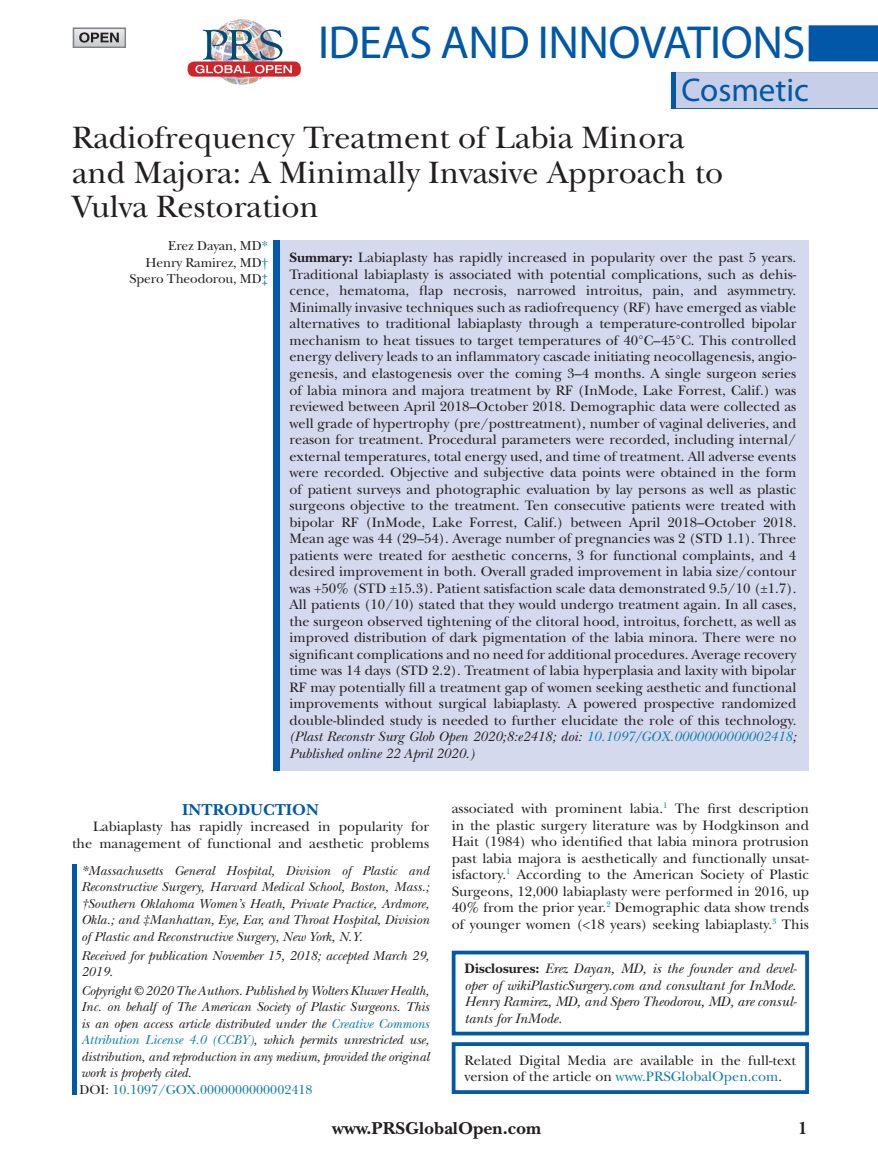
<style>
.page{position:relative;width:878px;height:1175px;background:#fff}
.page>*{position:absolute;margin:0;border:0;box-sizing:border-box;transform-origin:0 0}
.t1{font:46.5px "Myriad Pro";letter-spacing:-.01em;color:#0157a8}
.t2{font:33px "Myriad Pro";color:#0157a8}
.t3{font:32.25px/34.5px "New Baskerville Std";color:#231f20}
.t4{font:700 18px "New Baskerville Std";color:#231f20}
.t5{font:700 16.5px "New Baskerville Std";color:#0157a8}
.t6{font:14.25px/16.5px "New Baskerville Std";color:#231f20;text-align:justify}
.t7{font:italic 14.25px/16.5px "New Baskerville Std";color:#231f20;text-align:justify}
.t8{font:italic 13.5px/16.5px "New Baskerville Std";letter-spacing:-.005em;color:#231f20}
.t9{font:13.5px/16.5px "New Baskerville Std";letter-spacing:-.01em;color:#231f20;text-align:right}
.s1{color:#0f7eac}
.s2{font-weight:700}
.s3{font-style:italic}
.s4{font-style:italic;color:#0f7eac}
.s5{font-style:normal}
.s6{font-style:normal;color:#0f7eac}
.s7{font-weight:700;font-style:normal}
</style>
<div class="page">
<div style="left:73px;top:28px;width:52px;height:20px;border:2px solid #808285"></div>
<svg style="left:79px;top:32px;width:40px;height:11px"></svg>
<img style="left:218px;top:20px;width:48px;height:64px">
<div style="left:188px;top:61px;width:113px;height:16px;background:#d1232a;border-radius:7px"></div>
<img style="left:195px;top:29px;width:97px;height:44px">
<div style="left:452px;top:1042px;width:356px;height:52px;border:4px solid #0157a8"></div>
<div style="left:452px;top:950px;width:356px;height:85px;border:4px solid #0157a8"></div>
<div style="left:671px;top:72px;width:207px;height:36px;background:#0157a8"></div>
<div style="left:676px;top:72px;width:202px;height:36px;background:#c7cee7"></div>
<hr style="left:72px;top:864px;width:4px;height:82px;background:#0157a8">
<hr style="left:72px;top:946px;width:4px;height:36px;background:#0157a8">
<hr style="left:72px;top:982px;width:4px;height:101px;background:#0157a8">
<hr style="left:72px;top:1081px;width:4px;height:13px;background:#0157a8">
<div style="left:274px;top:126px;width:534px;height:644px;background:#d4d9ed"></div>
<div style="left:274px;top:229px;width:534px;height:11px;background:#fff"></div>
<div style="left:274px;top:240px;width:6px;height:530px;background:#0157a8"></div>
<div style="left:72px;top:126px;width:736px;height:106px;background:#fff"></div>
<div style="left:808px;top:25px;width:70px;height:36px;background:#0157a8"></div>
<h1 class="t1" style="left:318px;top:14px;width:489px">IDEAS AND INNOVATIONS</h1>
<h2 class="t2" style="left:681px;top:69px;width:129px">COSMETIC</h2>
<h3 class="t3" style="left:72px;top:121px;width:652px">Radiofrequency Treatment of Labia Minora and Majora: A Minimally Invasive Approach to<br>Vulva Restoration</h3>
<p class="t9" style="left:130px;top:238px;width:140px">Erez Dayan, MD<span class="s1">*<br></span>Henry Ramirez, MD<span class="s1">†<br></span>Spero Theodorou, MD<span class="s1">‡</span></p>
<p class="t6" style="left:289px;top:250px;width:508px"><span class="s2">Summary:</span> Labiaplasty has rapidly increased in popularity over the past 5 years.<br>Traditional labiaplasty is associated with potential complications, such as dehis&shy;cence, hematoma, flap necrosis, narrowed introitus, pain, and asymmetry.<br>Minimally invasive techniques such as radiofrequency (RF) have emerged as viable alternatives to traditional labiaplasty through a temperature-controlled bipolar mechanism to heat tissues to target temperatures of 40°C–45°C. This controlled energy delivery leads to an inflammatory cascade initiating neocollagenesis, angio&shy;genesis, and elastogenesis over the coming 3–4 months. A single surgeon series of labia minora and majora treatment by RF (InMode, Lake Forrest, Calif.) was reviewed between April 2018–October 2018. Demographic data were collected as well grade of hypertrophy (pre/posttreatment), number of vaginal deliveries, and reason for treatment. Procedural parameters were recorded, including internal/ external temperatures, total energy used, and time of treatment. All adverse events were recorded. Objective and subjective data points were obtained in the form of patient surveys and photographic evaluation by lay persons as well as plastic surgeons objective to the treatment. Ten consecutive patients were treated with bipolar RF (InMode, Lake Forrest, Calif.) between April 2018–October 2018.<br>Mean age was 44 (29–54). Average number of pregnancies was 2 (STD 1.1). Three patients were treated for aesthetic concerns, 3 for functional complaints, and 4 desired improvement in both. Overall graded improvement in labia size/contour was +50% (STD ±15.3). Patient satisfaction scale data demonstrated 9.5/10 (±1.7).<br>All patients (10/10) stated that they would undergo treatment again. In all cases, the surgeon observed tightening of the clitoral hood, introitus, forchett, as well as improved distribution of dark pigmentation of the labia minora. There were no significant complications and no need for additional procedures. Average recovery time was 14 days (STD 2.2). Treatment of labia hyperplasia and laxity with bipolar RF may potentially fill a treatment gap of women seeking aesthetic and functional improvements without surgical labiaplasty. A powered prospective randomized double-blinded study is needed to further elucidate the role of this technology. <span class="s3">(Plast Reconstr Surg Glob Open 2020;8:e2418; doi:</span> <span class="s4">10.1097/GOX.0000000000002418</span><span class="s3">; Published online 22 April 2020.)</span></p>
<p class="t5" style="left:182px;top:799px;width:138px">INTRODUCTION</p>
<p class="t6" style="left:72px;top:818px;width:359px;text-align:right">Labiaplasty has rapidly increased in popularity for the management of functional and aesthetic problems</p>
<p class="t8" style="left:81px;top:862px;width:350px;text-align:justify">*Massachusetts General Hospital, Division of Plastic and Reconstructive Surgery, Harvard Medical School, Boston, Mass.; †Southern Oklahoma Women’s Heath, Private Practice, Ardmore, Okla.; and ‡Manhattan, Eye, Ear, and Throat Hospital, Division of Plastic and Reconstructive Surgery, New York, N.Y.</p>
<p class="t8" style="left:81px;top:947px;width:350px">Received for publication November 15, 2018; accepted March 29,<br>2019.</p>
<p class="t8" style="left:80px;top:982px;width:351px">Copyright © 2020 The Authors. Published by Wolters Kluwer Health, Inc. on behalf of The American Society of Plastic Surgeons. This is an open access article distributed under the <span class="s1">Creative Commons Attribution License 4.0 (CCBY)</span>, which permits unrestricted use, distribution, and reproduction in any medium, provided the original work is properly cited.<br><span class="s5">DOI:</span> <span class="s6">10.1097/GOX.0000000000002418</span></p>
<p class="t6" style="left:451px;top:800px;width:359px">associated with prominent labia.<sup>1</sup> The first description in the plastic surgery literature was by Hodgkinson and Hait (1984) who identified that labia minora protrusion past labia majora is aesthetically and functionally unsat&shy;isfactory.<sup>1</sup> According to the American Society of Plastic Surgeons, 12,000 labiaplasty were performed in 2016, up 40% from the prior year.<sup>2</sup> Demographic data show trends of younger women (&lt;18 years) seeking labiaplasty.<sup>3</sup> This</p>
<p class="t7" style="left:464px;top:960px;width:334px"><span class="s7">Disclosures:</span> Erez Dayan, MD, is the founder and devel&shy;oper of wikiPlasticSurgery.com and consultant for InMode.<br>Henry Ramirez, MD, and Spero Theodorou, MD, are consul&shy;tants for InMode.</p>
<p class="t6" style="left:464px;top:1051px;width:333px">Related Digital Media are available in the full-text version of the article on <span class="s1">www.PRSGlobalOpen.com</span>.</p>
<p class="t4" style="left:332px;top:1118px;width:210px">www.PRSGlobalOpen.com</p>
<p class="t4" style="left:798px;top:1118px;width:11px">1</p>
</div>
